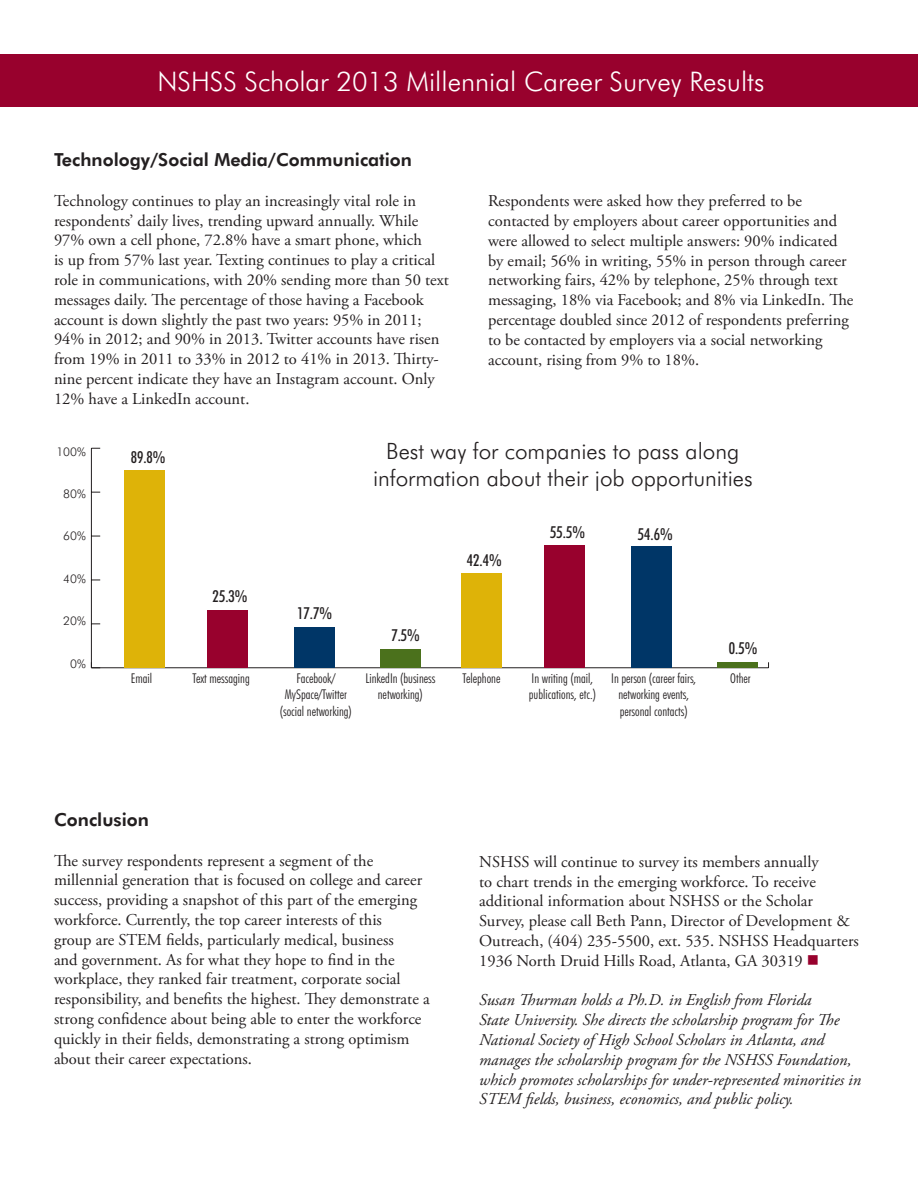
<style>
.page{position:relative;width:918px;height:1188px;background:#fff}
.page>*{position:absolute;margin:0;border:0;box-sizing:border-box;transform-origin:0 0}
.t1{font:300 27px "Futura BT";color:#fff}
.t2{font:300 22.5px/27px "Futura BT";color:#231f20;text-align:center}
.t3{font:800 18px "Futura BT";color:#231f20}
.t4{font:16.5px/19.8px "Adobe Garamond Pro";color:#231f20}
.t5{font:italic 16.5px/19.8px "Adobe Garamond Pro";color:#231f20}
.t6{font:500 condensed 16.5px "Futura BT";color:#231f20}
.t7{font:300 condensed 13.5px/16.2px "Futura BT";color:#231f20;text-align:center}
.t8{font:300 12px "Futura BT";color:#231f20}
.s1{color:#98012d}
</style>
<div class="page">
<div style="left:0;top:54px;width:918px;height:53px;background:#98012d"></div>
<hr style="left:91px;top:667px;width:678px;height:1px;background:#231f20">
<hr style="left:91px;top:448px;width:1px;height:220px;background:#231f20">
<div style="left:380px;top:650px;width:40px;height:18px;background:#4b711c"></div>
<div style="left:717px;top:662px;width:41px;height:5px;background:#4b711c"></div>
<div style="left:294px;top:627px;width:40px;height:41px;background:#003667"></div>
<div style="left:632px;top:547px;width:40px;height:121px;background:#003667"></div>
<div style="left:207px;top:610px;width:41px;height:58px;background:#98012d"></div>
<div style="left:545px;top:545px;width:40px;height:123px;background:#98012d"></div>
<div style="left:124px;top:470px;width:41px;height:198px;background:#deb308"></div>
<div style="left:462px;top:574px;width:40px;height:94px;background:#deb308"></div>
<h1 class="t1" style="left:158px;top:65px;width:608px">NSHSS Scholar 2013 Millennial Career Survey Results</h1>
<p class="t3" style="left:54px;top:149px;width:360px">Technology/Social Media/Communication</p>
<p class="t4" style="left:54px;top:191px;width:397px">Technology continues to play an increasingly vital role in respondents’ daily lives, trending upward annually. While 97% own a cell phone, 72.8% have a smart phone, which<br>is up from 57% last year. Texting continues to play a critical role in communications, with 20% sending more than 50 text messages daily. The percentage of those having a Facebook account is down slightly the past two years: 95% in 2011; 94% in 2012; and 90% in 2013. Twitter accounts have risen from 19% in 2011 to 33% in 2012 to 41% in 2013. Thirty&shy;nine percent indicate they have an Instagram account. Only 12% have a LinkedIn account.</p>
<p class="t4" style="left:488px;top:192px;width:367px">Respondents were asked how they preferred to be contacted by employers about career opportunities and were allowed to select multiple answers: 90% indicated by email; 56% in writing, 55% in person through career networking fairs, 42% by telephone, 25% through text messaging, 18% via Facebook; and 8% via LinkedIn. The percentage doubled since 2012 of respondents preferring to be contacted by employers via a social networking account, rising from 9% to 18%.</p>
<p class="t8" style="left:56px;top:444px;width:31px">100%</p>
<p class="t8" style="left:63px;top:486px;width:24px">80%</p>
<p class="t8" style="left:63px;top:529px;width:24px">60%</p>
<p class="t8" style="left:63px;top:571px;width:24px">40%</p>
<p class="t8" style="left:63px;top:614px;width:24px">20%</p>
<p class="t8" style="left:70px;top:656px;width:17px">0%</p>
<p class="t6" style="left:131px;top:447px;width:36px">89.8%</p>
<p class="t6" style="left:213px;top:586px;width:36px">25.3%</p>
<p class="t6" style="left:297px;top:603px;width:36px">17.7%</p>
<h2 class="t2" style="left:373px;top:438px;width:381px">Best way for companies to pass along information about their job opportunities</h2>
<p class="t6" style="left:391px;top:625px;width:30px">7.5%</p>
<p class="t6" style="left:467px;top:550px;width:36px">42.4%</p>
<p class="t6" style="left:550px;top:522px;width:36px">55.5%</p>
<p class="t6" style="left:638px;top:524px;width:36px">54.6%</p>
<p class="t6" style="left:729px;top:639px;width:30px">0.5%</p>
<p class="t7" style="left:365px;top:670px;width:71px">LinkedIn (business networking)</p>
<p class="t7" style="left:730px;top:670px;width:22px">Other</p>
<p class="t7" style="left:131px;top:670px;width:23px">Email</p>
<p class="t7" style="left:193px;top:670px;width:59px">Text messaging</p>
<p class="t7" style="left:463px;top:670px;width:39px">Telephone</p>
<p class="t7" style="left:529px;top:670px;width:69px;text-align:left">In writing (mail, publications, etc.)</p>
<p class="t7" style="left:280px;top:670px;width:74px">Facebook/<br>MySpace/Twitter (social networking)</p>
<p class="t7" style="left:611px;top:670px;width:86px">In person (career fairs, networking events, personal contacts)</p>
<p class="t3" style="left:54px;top:809px;width:96px">Conclusion</p>
<p class="t4" style="left:54px;top:851px;width:377px">The survey respondents represent a segment of the millennial generation that is focused on college and career success, providing a snapshot of this part of the emerging workforce. Currently, the top career interests of this<br>group are STEM fields, particularly medical, business<br>and government. As for what they hope to find in the workplace, they ranked fair treatment, corporate social responsibility, and benefits the highest. They demonstrate a strong confidence about being able to enter the workforce quickly in their fields, demonstrating a strong optimism about their career expectations.</p>
<p class="t4" style="left:479px;top:852px;width:381px">NSHSS will continue to survey its members annually<br>to chart trends in the emerging workforce. To receive additional information about NSHSS or the Scholar Survey, please call Beth Pann, Director of Development &amp; Outreach, (404) 235-5500, ext. 535. NSHSS Headquarters 1936 North Druid Hills Road, Atlanta, GA 30319 <span class="s1">■</span></p>
<p class="t5" style="left:479px;top:991px;width:383px">Susan Thurman holds a Ph.D. in English from Florida<br>State University. She directs the scholarship program for The National Society of High School Scholars in Atlanta, and manages the scholarship program for the NSHSS Foundation, which promotes scholarships for under-represented minorities in STEM fields, business, economics, and public policy.</p>
</div>
